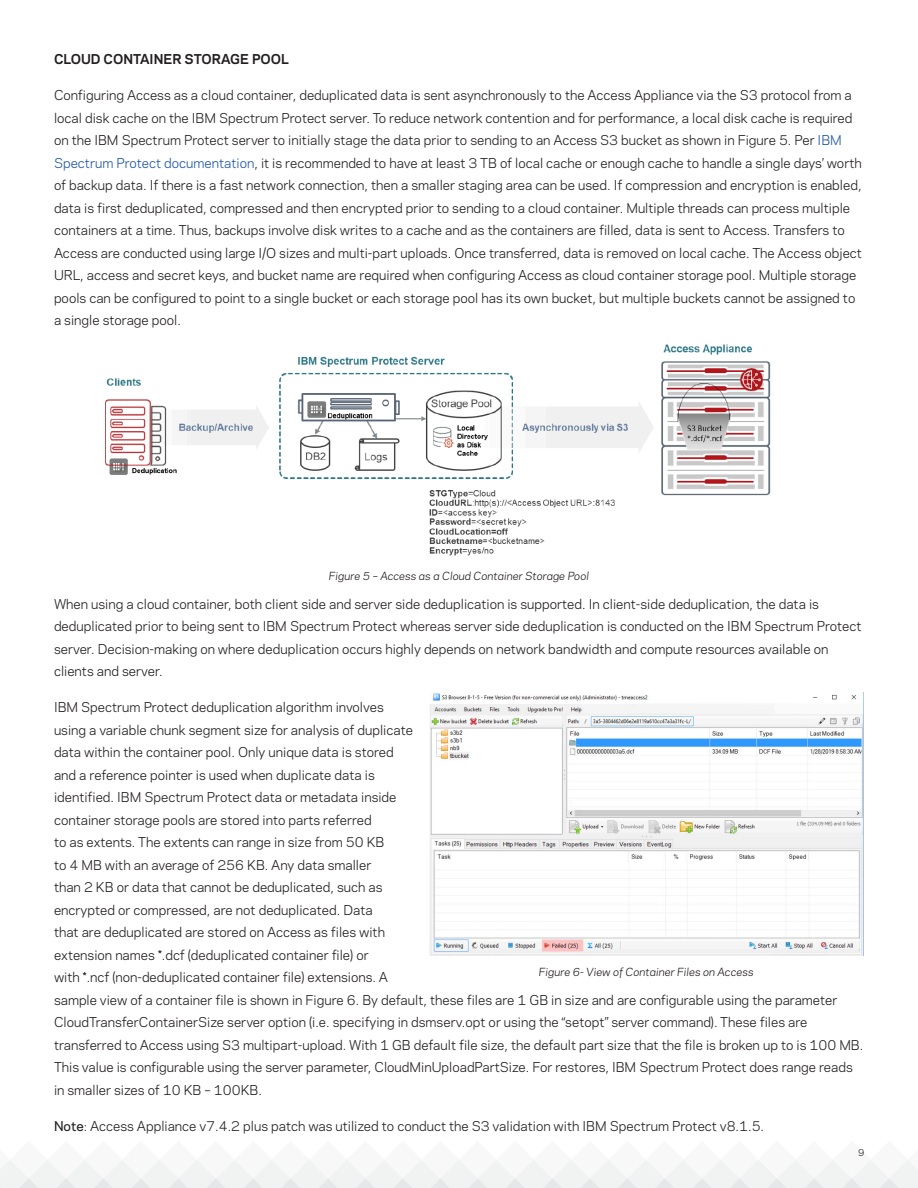
<style>
.page{position:relative;width:918px;height:1188px;background:#fff}
.page>*{position:absolute;margin:0;border:0;box-sizing:border-box;transform-origin:0 0}
.Body_Copy{font:12.75px/22.5px "Polaris";color:#231f20}
.Paragraph_Subtitle{font:700 12.75px "Polaris";color:#231f20}
.t1{font:italic 10.5px "Polaris";color:#231f20}
.t2{font:9px "Polaris";color:#231f20}
.s1{color:#2056a6}
.s2{font-weight:500}
</style>
<div class="page">
<svg style="left:0;top:1160px;width:918px;height:28px"></svg>
<img style="left:106px;top:344px;width:665px;height:212px">
<img style="left:429px;top:693px;width:435px;height:262px">
<p class="Paragraph_Subtitle" style="left:54px;top:50px;width:236px">CLOUD CONTAINER STORAGE POOL</p>
<p class="Body_Copy" style="left:54px;top:83px;width:810px">Configuring Access as a cloud container, deduplicated data is sent asynchronously to the Access Appliance via the S3 protocol from a local disk cache on the IBM Spectrum Protect server. To reduce network contention and for performance, a local disk cache is required on the IBM Spectrum Protect server to initially stage the data prior to sending to an Access S3 bucket as shown in Figure 5. Per <span class="s1">IBM Spectrum Protect documentation</span>, it is recommended to have at least 3 TB of local cache or enough cache to handle a single days’ worth of backup data. If there is a fast network connection, then a smaller staging area can be used. If compression and encryption is enabled, data is first deduplicated, compressed and then encrypted prior to sending to a cloud container. Multiple threads can process multiple containers at a time. Thus, backups involve disk writes to a cache and as the containers are filled, data is sent to Access. Transfers to Access are conducted using large I/O sizes and multi-part uploads. Once transferred, data is removed on local cache. The Access object URL, access and secret keys, and bucket name are required when configuring Access as cloud container storage pool. Multiple storage pools can be configured to point to a single bucket or each storage pool has its own bucket, but multiple buckets cannot be assigned to a single storage pool.</p>
<p class="t1" style="left:329px;top:568px;width:262px">Figure 5 – Access as a Cloud Container Storage Pool</p>
<p class="Body_Copy" style="left:54px;top:592px;width:809px">When using a cloud container, both client side and server side deduplication is supported. In client-side deduplication, the data is deduplicated prior to being sent to IBM Spectrum Protect whereas server side deduplication is conducted on the IBM Spectrum Protect server. Decision-making on where deduplication occurs highly depends on network bandwidth and compute resources available on clients and server.</p>
<p class="Body_Copy" style="left:54px;top:695px;width:811px">IBM Spectrum Protect deduplication algorithm involves<br>using a variable chunk segment size for analysis of duplicate<br>data within the container pool. Only unique data is stored<br>and a reference pointer is used when duplicate data is<br>identified. IBM Spectrum Protect data or metadata inside<br>container storage pools are stored into parts referred<br>to as extents. The extents can range in size from 50 KB<br>to 4 MB with an average of 256 KB. Any data smaller<br>than 2 KB or data that cannot be deduplicated, such as<br>encrypted or compressed, are not deduplicated. Data<br>that are deduplicated are stored on Access as files with<br>extension names *.dcf (deduplicated container file) or<br>with *.ncf (non-deduplicated container file) extensions. A<br>sample view of a container file is shown in Figure 6. By default, these files are 1 GB in size and are configurable using the parameter CloudTransferContainerSize server option (i.e. specifying in dsmserv.opt or using the “setopt” server command). These files are transferred to Access using S3 multipart-upload. With 1 GB default file size, the default part size that the file is broken up to is 100 MB.<br>This value is configurable using the server parameter, CloudMinUploadPartSize. For restores, IBM Spectrum Protect does range reads in smaller sizes of 10 KB – 100KB.</p>
<p class="Body_Copy" style="left:54px;top:1114px;width:712px"><span class="s2">Note</span>: Access Appliance v7.4.2 plus patch was utilized to conduct the S3 validation with IBM Spectrum Protect v8.1.5.</p>
<p class="t1" style="left:539px;top:964px;width:216px">Figure 6- View of Container Files on Access</p>
<p class="t2" style="left:858px;top:1146px;width:8px">9</p>
</div>
